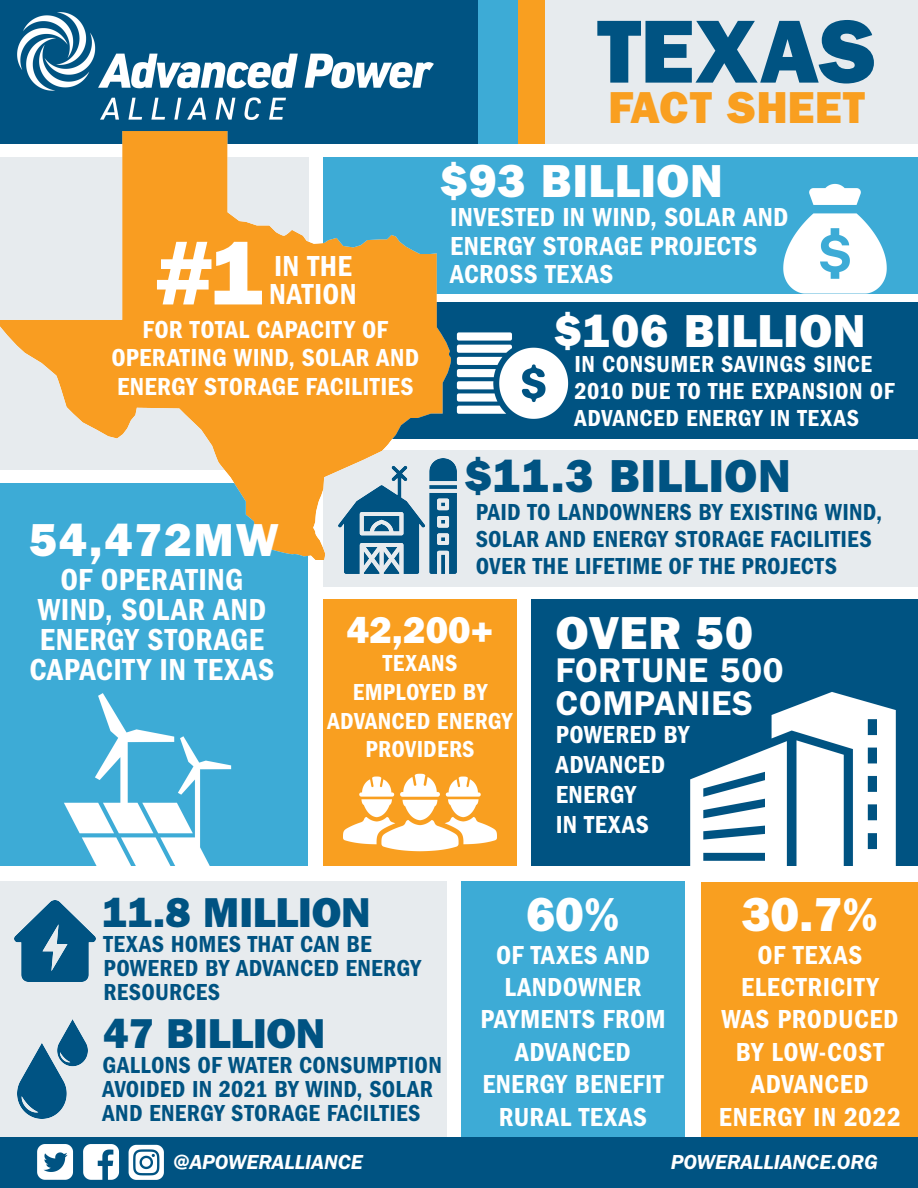
<style>
.page{position:relative;width:918px;height:1188px;background:#fff}
.page>*{position:absolute;margin:0;border:0;box-sizing:border-box;transform-origin:0 0}
.t1{font:90px "ITC Franklin Gothic Std Hvy";letter-spacing:-.005em;color:#005382}
.t2{font:90px "ITC Franklin Gothic Std Hvy";color:#fff}
.t3{font:48px "ITC Franklin Gothic Std Hvy";color:#fff}
.t4{font:46.5px "ITC Franklin Gothic Std Hvy";letter-spacing:.02em;color:#fff}
.t5{font:46.5px "ITC Franklin Gothic Std Hvy";letter-spacing:.02em;color:#005382}
.t6{font:45px "ITC Franklin Gothic Std Hvy";letter-spacing:.01em;color:#f99f20}
.t7{font:42px "ITC Franklin Gothic Std Hvy";color:#005382}
.t8{font:37.5px "ITC Franklin Gothic Std Hvy";color:#fff}
.t9{font:600 34.5px/33px "ITC Franklin Gothic Std";letter-spacing:.02em;color:#fff}
.t10{font:31.5px/30px "ITC Franklin Gothic Std Dm Cd";letter-spacing:.01em;color:#fff;text-align:center}
.t11{font:30px "ITC Franklin Gothic Std Dm Cd";letter-spacing:.01em;color:#fff}
.t12{font:27px/32.4px "ITC Franklin Gothic Std Dm Cd";letter-spacing:.02em;color:#fff;text-align:center}
.t13{font:25.5px/28.5px "ITC Franklin Gothic Std Dm Cd";letter-spacing:.01em;color:#fff;text-align:center}
.t14{font:24px/24px "ITC Franklin Gothic Std Dm Cd";letter-spacing:.01em;color:#005382}
.t15{font:24px/28.8px "ITC Franklin Gothic Std Dm Cd";letter-spacing:.02em;color:#fff;text-align:center}
.t16{font:italic 600 21px "ITC Franklin Gothic Std";color:#fff}
</style>
<div class="page">
<div style="left:0;top:0;width:532px;height:144px;background:#005382"></div>
<img style="left:17px;top:12px;width:416px;height:107px">
<div style="left:507px;top:0;width:58px;height:144px;background:#f99f20"></div>
<div style="left:478px;top:0;width:40px;height:144px;background:#3dabd6"></div>
<div style="left:545px;top:0;width:373px;height:144px;background:#e7ebee"></div>
<div style="left:326px;top:303px;width:592px;height:136px;background:#005382"></div>
<div style="left:532px;top:599px;width:386px;height:267px;background:#005382"></div>
<div style="left:323px;top:599px;width:194px;height:267px;background:#f99f20"></div>
<div style="left:702px;top:882px;width:216px;height:263px;background:#f99f20"></div>
<div style="left:323px;top:157px;width:595px;height:136px;background:#3dabd6"></div>
<div style="left:323px;top:450px;width:595px;height:136px;background:#e7ebee"></div>
<div style="left:0;top:881px;width:446px;height:264px;background:#e7ebee"></div>
<div style="left:0;top:483px;width:308px;height:383px;background:#3dabd6"></div>
<img style="left:344px;top:460px;width:112px;height:114px">
<div style="left:461px;top:881px;width:224px;height:264px;background:#3dabd6"></div>
<img style="left:0;top:131px;width:450px;height:429px">
<img style="left:344px;top:773px;width:152px;height:109px">
<img style="left:15px;top:900px;width:80px;height:82px">
<div style="left:0;top:1138px;width:918px;height:50px;background:#005382"></div>
<img style="left:128px;top:1144px;width:36px;height:36px">
<img style="left:37px;top:1144px;width:37px;height:36px">
<img style="left:83px;top:1144px;width:37px;height:36px">
<img style="left:17px;top:1019px;width:71px;height:99px">
<img style="left:456px;top:332px;width:112px;height:87px">
<img style="left:64px;top:693px;width:168px;height:173px">
<img style="left:783px;top:183px;width:104px;height:110px">
<img style="left:690px;top:692px;width:206px;height:174px">
<p class="t1" style="left:597px;top:-1px;width:282px">TEXAS</p>
<p class="t6" style="left:608px;top:81px;width:258px">FACT SHEET</p>
<p class="t2" style="left:157px;top:221px;width:109px">#1</p>
<p class="t11" style="left:274px;top:248px;width:79px">IN THE</p>
<p class="t11" style="left:269px;top:277px;width:89px">NATION</p>
<p class="t13" style="left:111px;top:315px;width:309px">FOR TOTAL CAPACITY OF<br>OPERATING WIND, SOLAR AND<br>ENERGY STORAGE FACILITIES</p>
<p class="t4" style="left:440px;top:154px;width:284px">$93 BILLION</p>
<p class="t12" style="left:450px;top:203px;width:340px;line-height:28.5px;text-align:left">INVESTED IN WIND, SOLAR AND<br>ENERGY STORAGE PROJECTS<br>ACROSS TEXAS</p>
<p class="t4" style="left:554px;top:304px;width:313px">$106 BILLION</p>
<p class="t15" style="left:574px;top:351px;width:321px;line-height:27px;text-align:left">IN CONSUMER SAVINGS SINCE<br>2010 DUE TO THE EXPANSION OF<br>ADVANCED ENERGY IN TEXAS</p>
<p class="t5" style="left:464px;top:449px;width:328px">$11.3 BILLION</p>
<p class="t4" style="left:29px;top:513px;width:251px">54,472MW</p>
<p class="t10" style="left:30px;top:565px;width:246px">OF OPERATING<br>WIND, SOLAR AND<br>ENERGY STORAGE<br>CAPACITY IN TEXAS</p>
<p class="t14" style="left:476px;top:498px;width:408px;line-height:27px">PAID TO LANDOWNERS BY EXISTING WIND,<br>SOLAR AND ENERGY STORAGE FACILITIES<br>OVER THE LIFETIME OF THE PROJECTS</p>
<p class="t8" style="left:347px;top:608px;width:148px">42,200+</p>
<p class="t15" style="left:383px;top:649px;width:76px">TEXANS</p>
<p class="t15" style="left:328px;top:678px;width:186px">EMPLOYED BY<br>ADVANCED ENERGY<br>PROVIDERS</p>
<p class="t4" style="left:556px;top:606px;width:199px">OVER 50</p>
<p class="t9" style="left:556px;top:654px;width:229px">FORTUNE 500<br>COMPANIES</p>
<p class="t13" style="left:556px;top:720px;width:135px;line-height:30px;text-align:left">POWERED BY<br>ADVANCED</p>
<p class="t13" style="left:556px;top:781px;width:82px">ENERGY</p>
<p class="t13" style="left:556px;top:811px;width:94px">IN TEXAS</p>
<p class="t7" style="left:103px;top:888px;width:269px">11.8 MILLION</p>
<p class="t3" style="left:526px;top:886px;width:95px">60%</p>
<p class="t14" style="left:104px;top:933px;width:319px">TEXAS HOMES THAT CAN BE<br>POWERED BY ADVANCED ENERGY<br>RESOURCES</p>
<p class="t7" style="left:104px;top:1009px;width:223px">47 BILLION</p>
<p class="t14" style="left:103px;top:1053px;width:341px">GALLONS OF WATER CONSUMPTION<br>AVOIDED IN 2021 BY WIND, SOLAR<br>AND ENERGY STORAGE FACILTIES</p>
<p class="t12" style="left:480px;top:939px;width:187px">OF TAXES AND<br>LANDOWNER<br>PAYMENTS FROM<br>ADVANCED<br>ENERGY BENEFIT<br>RURAL TEXAS</p>
<p class="t3" style="left:742px;top:886px;width:138px">30.7%</p>
<p class="t12" style="left:719px;top:939px;width:183px">OF TEXAS<br>ELECTRICITY<br>WAS PRODUCED<br>BY LOW-COST<br>ADVANCED<br>ENERGY IN 2022</p>
<p class="t16" style="left:173px;top:1151px;width:191px">@APOWERALLIANCE</p>
<p class="t16" style="left:671px;top:1151px;width:209px">POWERALLIANCE.ORG</p>
</div>
